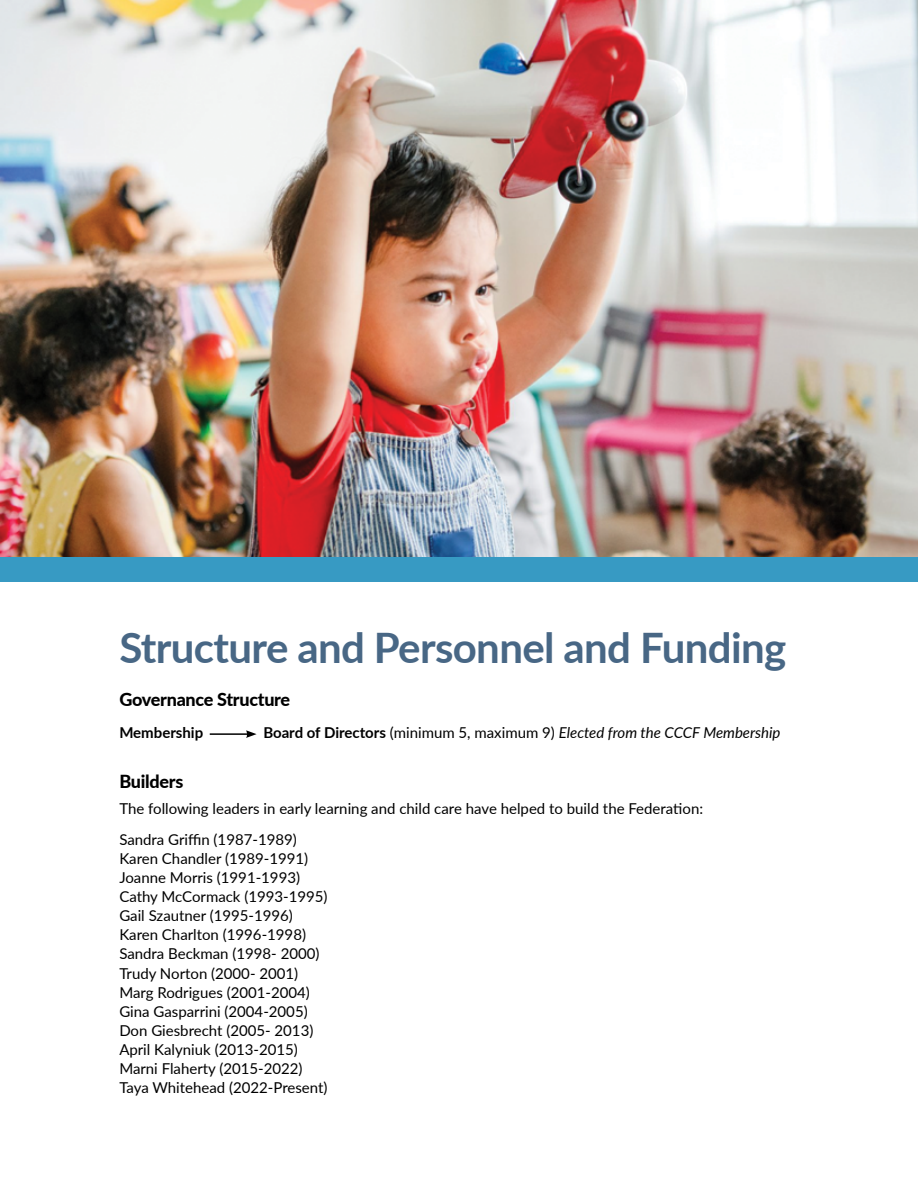
<style>
.page{position:relative;width:918px;height:1188px;background:#fff}
.page>*{position:absolute;margin:0;border:0;box-sizing:border-box;transform-origin:0 0}
.t1{font:700 42px "Lato";letter-spacing:-.015em;color:#486785}
.t2{font:800 18px "Lato";letter-spacing:-.015em;color:#000}
.t3{font:15px/19px "Lato";color:#000}
.t4{font:italic 15px "Lato";color:#000}
.t5{font:700 15px "Lato";color:#000}
.s1{font-weight:700;font-style:normal}
.s2{font-style:normal}
</style>
<div class="page">
<img style="left:0;top:0;width:918px;height:557px">
<div style="left:0;top:557px;width:918px;height:25px;background:#379ac3"></div>
<hr style="left:210px;top:733px;width:38px;height:2px;background:#000">
<svg style="left:246px;top:730px;width:11px;height:8px"></svg>
<h1 class="t1" style="left:119px;top:617px;width:668px">Structure and Personnel and Funding</h1>
<p class="t2" style="left:119px;top:686px;width:172px">Governance Structure</p>
<p class="t5" style="left:119px;top:722px;width:85px">Membership</p>
<p class="t4" style="left:263px;top:722px;width:519px"><span class="s1">Board of Directors</span> <span class="s2">(minimum 5, maximum 9)</span> Elected from the CCCF Membership</p>
<p class="t2" style="left:119px;top:768px;width:65px">Builders</p>
<p class="t3" style="left:119px;top:792px;width:585px;line-height:31.2px">The following leaders in early learning and child care have helped to build the Federation:<br>Sandra Griffin (1987-1989)</p>
<p class="t3" style="left:119px;top:848px;width:210px">Karen Chandler (1989-1991)<br>Joanne Morris (1991-1993)<br>Cathy McCormack (1993-1995)<br>Gail Szautner (1995-1996)<br>Karen Charlton (1996-1998)<br>Sandra Beckman (1998- 2000)<br>Trudy Norton (2000- 2001)<br>Marg Rodrigues (2001-2004)<br>Gina Gasparrini (2004-2005)<br>Don Giesbrecht (2005- 2013)<br>April Kalyniuk (2013-2015)<br>Marni Flaherty (2015-2022)<br>Taya Whitehead (2022-Present)</p>
</div>
